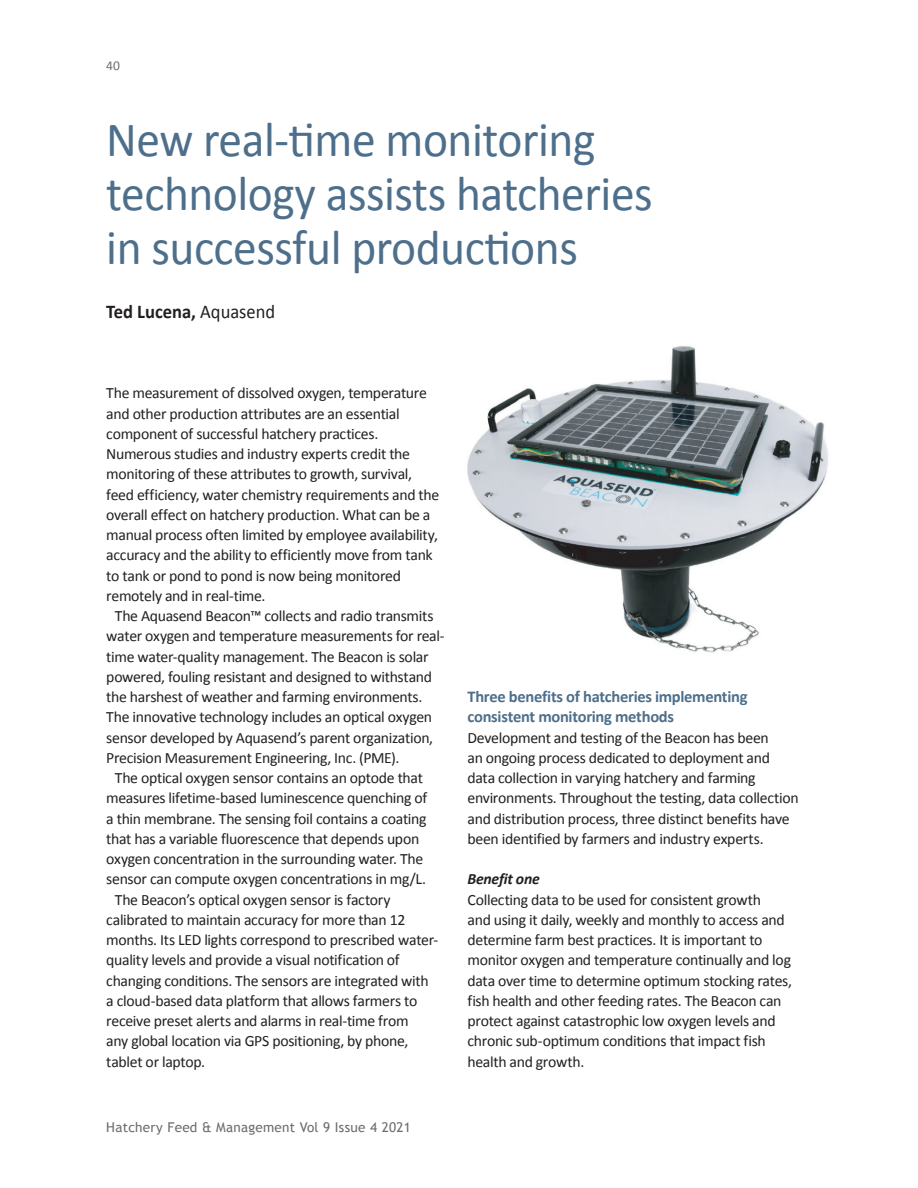
<style>
.page{position:relative;width:918px;height:1188px;background:#fff}
.page>*{position:absolute;margin:0;border:0;box-sizing:border-box;transform-origin:0 0}
.t1{font:49.5px/54px "Calibri";letter-spacing:-.01em;color:#4e6f8b;scale:.96 1}
.t2{font:700 19.5px "Calibri";color:#231f20;scale:.95 1}
.t3{font:700 16.5px/20.2px "Calibri";letter-spacing:-.02em;color:#4e6f8b}
.t4{font:15.75px/20.2px "Calibri";letter-spacing:-.02em;color:#231f20}
.t5{font:italic 700 15.75px "Calibri";letter-spacing:-.015em;color:#231f20}
.t6{font:13.5px "Trebuchet MS";letter-spacing:.02em;color:#6c6d70}
.t7{font:13.5px "Calibri";color:#6c6d70}
.s1{font-weight:400}
</style>
<div class="page">
<img style="left:467px;top:346px;width:361px;height:307px">
<p class="t7" style="left:106px;top:57px;width:15px">40</p>
<h1 class="t1" style="left:106px;top:110px;width:571px">New real-time monitoring technology assists hatcheries in successful productions</h1>
<p class="t2" style="left:106px;top:300px;width:179px">Ted Lucena, <span class="s1">Aquasend</span></p>
<p class="t4" style="left:106px;top:382px;width:322px">The measurement of dissolved oxygen, temperature</p>
<p class="t4" style="left:106px;top:402px;width:295px">and other production attributes are an essential</p>
<p class="t4" style="left:106px;top:423px;width:274px">component of successful hatchery practices.</p>
<p class="t4" style="left:106px;top:443px;width:305px">Numerous studies and industry experts credit the</p>
<p class="t4" style="left:106px;top:463px;width:307px">monitoring of these attributes to growth, survival,</p>
<p class="t4" style="left:106px;top:483px;width:335px">feed efficiency, water chemistry requirements and the</p>
<p class="t4" style="left:106px;top:504px;width:326px">overall effect on hatchery production. What can be a</p>
<p class="t4" style="left:106px;top:524px;width:333px">manual process often limited by employee availability,</p>
<p class="t4" style="left:106px;top:544px;width:328px">accuracy and the ability to efficiently move from tank</p>
<p class="t4" style="left:106px;top:564px;width:296px">to tank or pond to pond is now being monitored</p>
<p class="t4" style="left:106px;top:585px;width:161px">remotely and in real-time.</p>
<p class="t4" style="left:115px;top:605px;width:320px">The Aquasend Beacon™ collects and radio transmits</p>
<p class="t4" style="left:106px;top:625px;width:340px">water oxygen and temperature measurements for real-</p>
<p class="t4" style="left:106px;top:645px;width:324px">time water-quality management. The Beacon is solar</p>
<p class="t4" style="left:106px;top:666px;width:327px">powered, fouling resistant and designed to withstand</p>
<p class="t4" style="left:106px;top:686px;width:318px">the harshest of weather and farming environments.</p>
<p class="t4" style="left:106px;top:706px;width:327px">The innovative technology includes an optical oxygen</p>
<p class="t4" style="left:106px;top:726px;width:328px">sensor developed by Aquasend’s parent organization,</p>
<p class="t4" style="left:106px;top:747px;width:295px">Precision Measurement Engineering, Inc. (PME).</p>
<p class="t4" style="left:115px;top:767px;width:310px">The optical oxygen sensor contains an optode that</p>
<p class="t4" style="left:106px;top:787px;width:323px">measures lifetime-based luminescence quenching of</p>
<p class="t4" style="left:106px;top:808px;width:322px">a thin membrane. The sensing foil contains a coating</p>
<p class="t4" style="left:106px;top:828px;width:315px">that has a variable fluorescence that depends upon</p>
<p class="t4" style="left:106px;top:848px;width:319px">oxygen concentration in the surrounding water. The</p>
<p class="t4" style="left:106px;top:868px;width:321px">sensor can compute oxygen concentrations in mg/L.</p>
<p class="t4" style="left:115px;top:889px;width:277px">The Beacon’s optical oxygen sensor is factory</p>
<p class="t4" style="left:106px;top:909px;width:301px">calibrated to maintain accuracy for more than 12</p>
<p class="t4" style="left:106px;top:929px;width:333px">months. Its LED lights correspond to prescribed water-</p>
<p class="t4" style="left:106px;top:949px;width:295px">quality levels and provide a visual notification of</p>
<p class="t4" style="left:106px;top:970px;width:324px">changing conditions. The sensors are integrated with</p>
<p class="t4" style="left:106px;top:990px;width:313px">a cloud-based data platform that allows farmers to</p>
<p class="t4" style="left:106px;top:1010px;width:304px">receive preset alerts and alarms in real-time from</p>
<p class="t4" style="left:106px;top:1030px;width:304px">any global location via GPS positioning, by phone,</p>
<p class="t4" style="left:106px;top:1051px;width:100px">tablet or laptop.</p>
<p class="t6" style="left:106px;top:1120px;width:306px">Hatchery Feed &amp; Management Vol 9 Issue 4 2021</p>
<p class="t3" style="left:468px;top:686px;width:282px">Three benefits of hatcheries implementing consistent monitoring methods</p>
<p class="t4" style="left:468px;top:726px;width:333px">Development and testing of the Beacon has been<br>an ongoing process dedicated to deployment and data collection in varying hatchery and farming environments. Throughout the testing, data collection and distribution process, three distinct benefits have been identified by farmers and industry experts.</p>
<p class="t5" style="left:468px;top:869px;width:74px">Benefit one</p>
<p class="t4" style="left:468px;top:888px;width:326px">Collecting data to be used for consistent growth<br>and using it daily, weekly and monthly to access and determine farm best practices. It is important to monitor oxygen and temperature continually and log data over time to determine optimum stocking rates, fish health and other feeding rates. The Beacon can protect against catastrophic low oxygen levels and chronic sub-optimum conditions that impact fish health and growth.</p>
</div>
